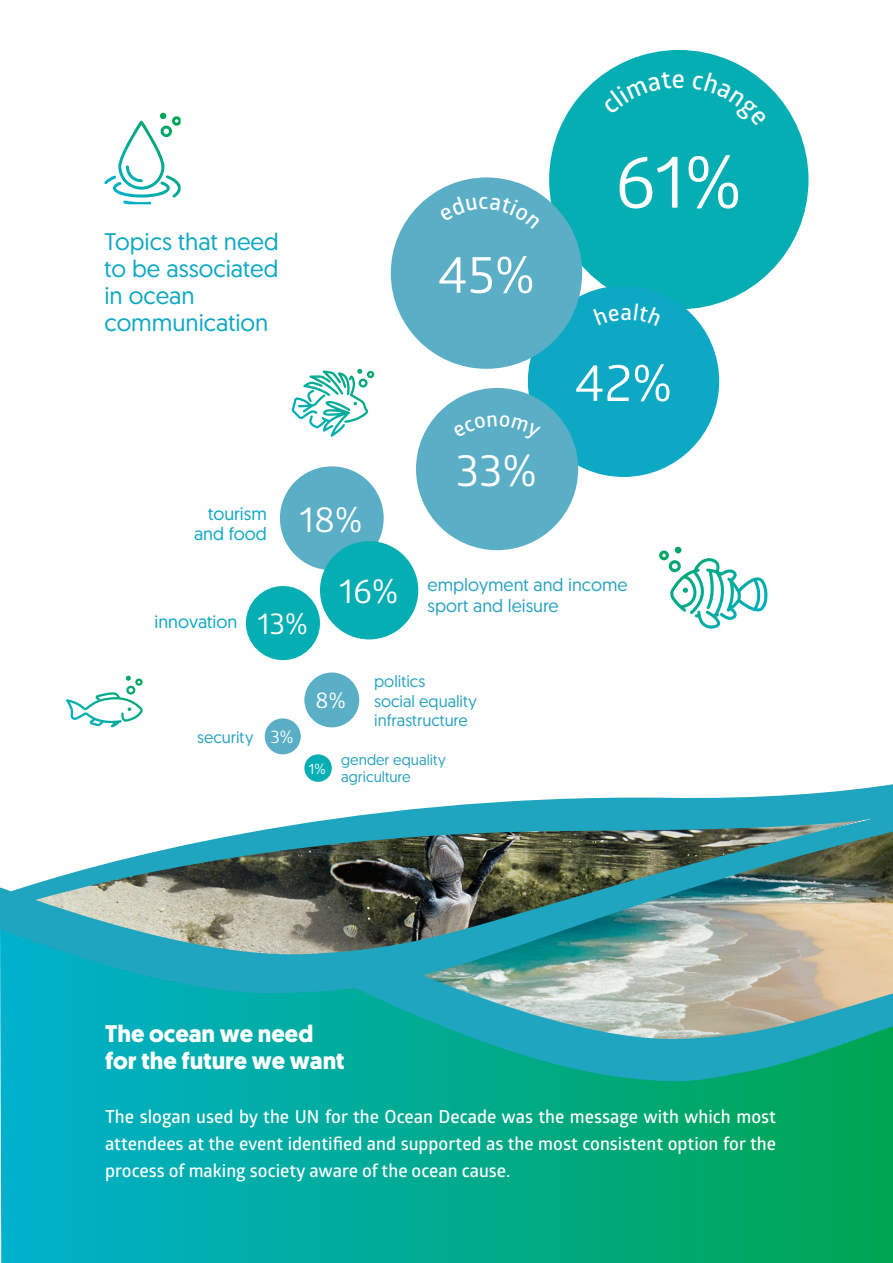
<style>
.page{position:relative;width:893px;height:1263px;background:#fff}
.page>*{position:absolute;margin:0;border:0;box-sizing:border-box;transform-origin:0 0}
.aspas-autor{font:75px "Glober";color:#fff}
.aspas-autor-2{font:52.5px "Glober";color:#fff}
.aspas-autor-3{font:45px "Glober";color:#fff}
.aspas-autor-4{font:36px "Glober";color:#fff}
.aspas-autor-5{font:34.5px "Glober";color:#fff}
.aspas-autor-6{font:30px "Glober";color:#fff}
.Titulo_2{font:24px/27px "Geomanist";color:#0ca8c4}
.Titulo_2-2{font:700 24px/27px "Geomanist";color:#fff}
.aspas-autor-7{font:22.5px "Glober";color:#fff}
.aspas-autor-8{font:600 22.5px "Glober";color:#fff}
.texto_corrido{font:600 18px/27px "Glober";color:#fff;text-align:justify}
.aspas-autor-9{font:18px/21px "Geomanist";color:#29a3c2}
.Titulo_2-3{font:18px/19.5px "Geomanist";color:#0ca8c4;text-align:right}
.aspas-autor-10{font:18px "Glober";color:#fff}
.aspas-autor-11{font:16.5px "Geomanist";color:#29a3c2}
.aspas-autor-12{font:15px "Geomanist";color:#29a3c2}
.aspas-autor-13{font:15px "Glober";color:#fff}
</style>
<div class="page">
<div style="left:549px;top:50px;width:259px;height:259px;background:#05aeb3;border-radius:50%"></div>
<div style="left:528px;top:286px;width:191px;height:191px;background:#0ca8c4;border-radius:50%"></div>
<div style="left:391px;top:177px;width:191px;height:192px;background:#5aafc7;border-radius:50%"></div>
<div style="left:416px;top:388px;width:162px;height:162px;background:#5aafc7;border-radius:50%"></div>
<div style="left:280px;top:466px;width:104px;height:104px;background:#5aafc7;border-radius:50%"></div>
<div style="left:304px;top:672px;width:55px;height:55px;background:#5aafc7;border-radius:50%"></div>
<div style="left:265px;top:718px;width:36px;height:36px;background:#5aafc7;border-radius:50%"></div>
<div style="left:304px;top:754px;width:28px;height:28px;background:#05aeb3;border-radius:50%"></div>
<div style="left:320px;top:541px;width:98px;height:98px;background:#05aeb3;border-radius:50%"></div>
<div style="left:246px;top:586px;width:74px;height:74px;background:#05aeb3;border-radius:50%"></div>
<svg style="left:66px;top:676px;width:77px;height:51px"></svg>
<svg style="left:309px;top:369px;width:65px;height:54px"></svg>
<svg style="left:659px;top:547px;width:75px;height:81px"></svg>
<svg style="left:104px;top:113px;width:77px;height:91px"></svg>
<svg style="left:0;top:1083px;width:893px;height:180px;background:#00aa8e"></svg>
<img style="left:0;top:765px;width:893px;height:318px">
<svg style="left:751px;top:72px;width:16px;height:13px"></svg>
<p class="Titulo_2" style="left:104px;top:228px;width:176px">Topics that need to be associated in ocean communication</p>
<p class="Titulo_2-3" style="left:194px;top:504px;width:74px">tourism and food</p>
<p class="aspas-autor-4" style="left:300px;top:494px;width:64px">18%</p>
<p class="aspas-autor-5" style="left:339px;top:567px;width:60px">16%</p>
<p class="Titulo_2-3" style="left:154px;top:612px;width:84px">innovation</p>
<p class="aspas-autor-6" style="left:257px;top:603px;width:52px">13%</p>
<p class="aspas-autor-2" style="left:437px;top:237px;width:99px">45%</p>
<p class="aspas-autor-3" style="left:456px;top:438px;width:82px">33%</p>
<p class="aspas-autor" style="left:615px;top:129px;width:128px">61%</p>
<p class="aspas-autor-8" style="left:621px;top:296px;width:13px">a</p>
<p class="aspas-autor-2" style="left:574px;top:346px;width:99px">42%</p>
<p class="aspas-autor-9" style="left:427px;top:573px;width:202px">employment and income sport and leisure</p>
<p class="aspas-autor-11" style="left:197px;top:726px;width:58px">security</p>
<p class="aspas-autor-10" style="left:271px;top:724px;width:24px">3%</p>
<p class="aspas-autor-11" style="left:374px;top:670px;width:53px">politics</p>
<p class="aspas-autor-11" style="left:374px;top:690px;width:104px">social equality</p>
<p class="aspas-autor-11" style="left:374px;top:709px;width:95px">infrastructure</p>
<p class="aspas-autor-12" style="left:341px;top:750px;width:106px">gender equality</p>
<p class="aspas-autor-12" style="left:341px;top:767px;width:71px">agriculture</p>
<p class="aspas-autor-7" style="left:316px;top:685px;width:32px">8%</p>
<p class="aspas-autor-13" style="left:308px;top:758px;width:19px">1%</p>
<p class="Titulo_2-2" style="left:105px;top:1020px;width:241px">The ocean we need for the future we want</p>
<p class="texto_corrido" style="left:105px;top:1103px;width:672px">The slogan used by the UN for the Ocean Decade was the message with which most attendees at the event identified and supported as the most consistent option for the process of making society aware of the ocean cause.</p>
</div>
